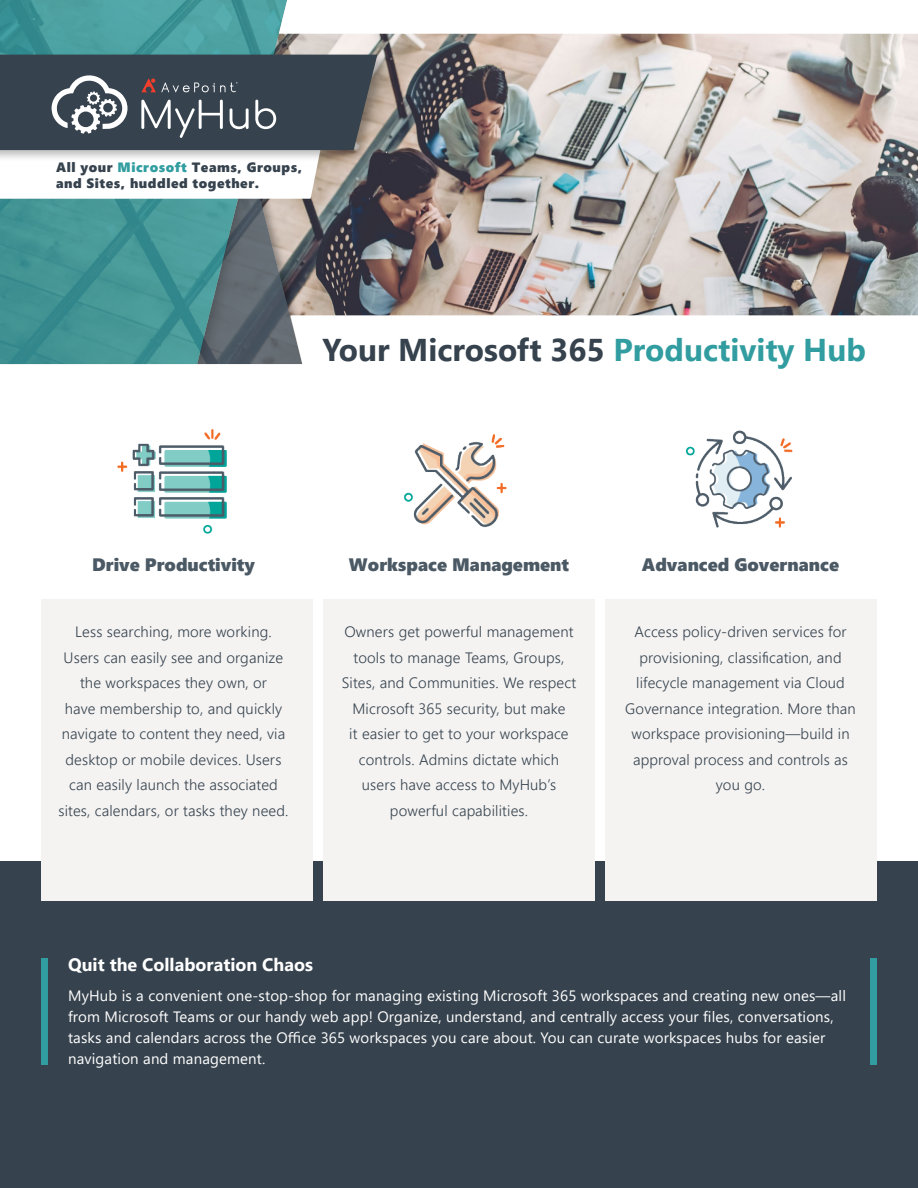
<style>
.page{position:relative;width:918px;height:1188px;background:#fff}
.page>*{position:absolute;margin:0;border:0;box-sizing:border-box;transform-origin:0 0}
.t1{font:700 31.5px "Segoe UI";color:#36424d}
.t2{font:18px "Segoe UI Black";color:#4b5965}
.t3{font:700 18px "Segoe UI";color:#fff}
.t4{font:300 15px/25.5px "Segoe UI";letter-spacing:.01em;color:#36424d;text-align:center}
.t5{font:15px/21px "Segoe UI";letter-spacing:.01em;color:#fff}
.t6{font:13.5px/16.2px "Segoe UI Black";letter-spacing:.04em;color:#36424d}
.s1{color:#319da0}
</style>
<div class="page">
<img style="left:314px;top:34px;width:604px;height:281px">
<svg style="left:0;top:0;width:291px;height:315px;background:#4c9293"></svg>
<div style="left:0;top:52px;width:389px;height:110px;background:#000;opacity:.25"></div>
<svg style="left:0;top:55px;width:377px;height:144px"></svg>
<svg style="left:0;top:315px;width:918px;height:50px"></svg>
<svg style="left:279px;top:0;width:618px;height:34px"></svg>
<div style="left:0;top:862px;width:918px;height:326px;background:#36424d"></div>
<div style="left:323px;top:599px;width:272px;height:302px;background:#f4f3f2"></div>
<div style="left:605px;top:599px;width:271px;height:302px;background:#f4f3f2"></div>
<div style="left:42px;top:599px;width:271px;height:302px;background:#f4f3f2"></div>
<img style="left:686px;top:430px;width:107px;height:98px">
<img style="left:404px;top:434px;width:103px;height:94px">
<img style="left:117px;top:429px;width:110px;height:105px">
<div style="left:42px;top:958px;width:6px;height:107px;background:#319da0"></div>
<div style="left:870px;top:958px;width:6px;height:107px;background:#319da0"></div>
<p class="t6" style="left:56px;top:158px;width:248px">All your <span class="s1">Microsoft</span> Teams, Groups, and Sites, huddled together.</p>
<h1 class="t1" style="left:322px;top:320px;width:545px">Your Microsoft 365 <span class="s1">Productivity Hub</span></h1>
<p class="t2" style="left:92px;top:552px;width:164px">Drive Productivity</p>
<p class="t4" style="left:59px;top:618px;width:231px">Less searching, more working.<br>Users can easily see and organize the workspaces they own, or<br>have membership to, and quickly navigate to content they need, via desktop or mobile devices. Users can easily launch the associated sites, calendars, or tasks they need.</p>
<p class="t2" style="left:349px;top:552px;width:222px">Workspace Management</p>
<p class="t4" style="left:342px;top:618px;width:236px">Owners get powerful management tools to manage Teams, Groups,<br>Sites, and Communities. We respect<br>Microsoft 365 security, but make<br>it easier to get to your workspace controls. Admins dictate which users have access to MyHub’s powerful capabilities.</p>
<p class="t2" style="left:642px;top:552px;width:199px">Advanced Governance</p>
<p class="t4" style="left:625px;top:618px;width:232px">Access policy-driven services for provisioning, classification, and lifecycle management via Cloud<br>Governance integration. More than workspace provisioning—build in approval process and controls as you go.</p>
<p class="t3" style="left:68px;top:948px;width:246px">Quit the Collaboration Chaos</p>
<p class="t5" style="left:68px;top:984px;width:779px">MyHub is a convenient one-stop-shop for managing existing Microsoft 365 workspaces and creating new ones—all from Microsoft Teams or our handy web app! Organize, understand, and centrally access your files, conversations, tasks and calendars across the Office 365 workspaces you care about. You can curate workspaces hubs for easier navigation and management.</p>
</div>
